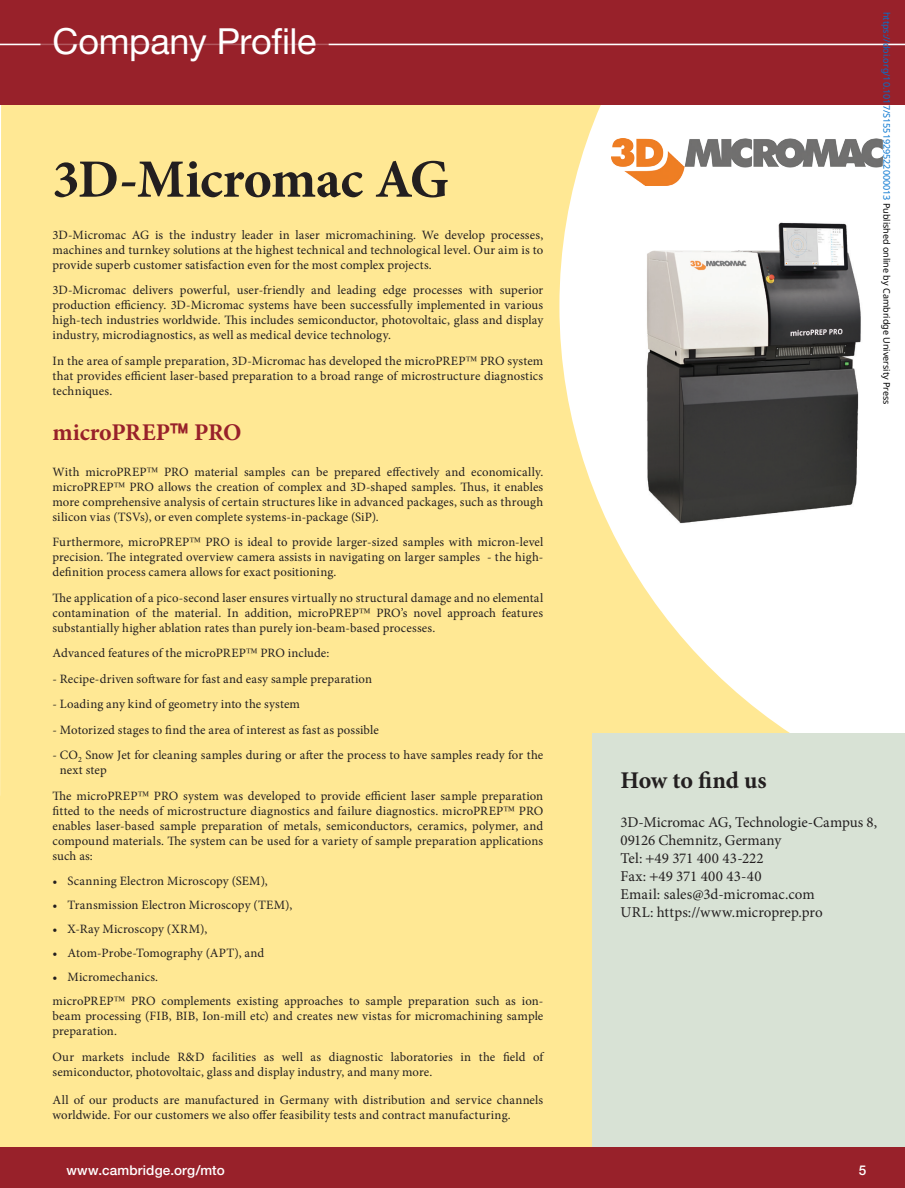
<style>
.page{position:relative;width:905px;height:1188px;background:#fff}
.page>*{position:absolute;margin:0;border:0;box-sizing:border-box;transform-origin:0 0}
.t1{font:700 54px "Minion Pro";letter-spacing:-.015em;color:#231f20}
.t2{font:36px "Helvetica Neue LT Std";letter-spacing:-.01em;color:#fff}
.t3{font:700 24px "Minion Pro";letter-spacing:-.01em;color:#98212a}
.t4{font:700 24px "Minion Pro";letter-spacing:-.015em;color:#231f20}
.t5{font:15px/18px "Minion Pro";color:#231f20}
.t6{font:500 13.5px "Helvetica Neue LT Std";letter-spacing:.015em;color:#fff}
.t7{font:12.75px/15px "Minion Pro";letter-spacing:.01em;color:#231f20;text-align:justify}
.t8{font:9px "Noto Sans";color:#0172cf}
.s1{color:#000}
</style>
<div class="page">
<div style="left:0;top:62px;width:904px;height:1126px;background:#ffe894"></div>
<div style="left:0;top:1148px;width:904px;height:40px;background:#98212a"></div>
<svg style="left:0;top:105px;width:1px;height:690px"></svg>
<svg style="left:559px;top:105px;width:345px;height:629px;fill:#fff"></svg>
<div style="left:0;top:0;width:904px;height:105px;background:#98212a"></div>
<hr style="left:0;top:44px;width:904px;height:1px;background:#fff">
<div style="left:592px;top:734px;width:312px;height:414px;background:#d8e2d5"></div>
<img style="left:611px;top:138px;width:271px;height:48px">
<img style="left:617px;top:210px;width:265px;height:320px">
<h2 class="t2" style="left:52px;top:20px;width:265px">Company Profile</h2>
<h1 class="t1" style="left:52px;top:141px;width:398px">3D-Micromac AG</h1>
<p class="t7" style="left:52px;top:227px;width:492px">3D-Micromac AG is the industry leader in laser micromachining. We develop processes, machines and turnkey solutions at the highest technical and technological level. Our aim is to provide superb customer satisfaction even for the most complex projects.</p>
<p class="t7" style="left:52px;top:283px;width:492px">3D-Micromac delivers powerful, user-friendly and leading edge processes with superior production efficiency. 3D-Micromac systems have been successfully implemented in various high-tech industries worldwide. This includes semiconductor, photovoltaic, glass and display industry, microdiagnostics, as well as medical device technology.</p>
<p class="t7" style="left:52px;top:353px;width:492px">In the area of sample preparation, 3D-Micromac has developed the microPREP PRO system that provides efficient laser-based preparation to a broad range of microstructure diagnostics techniques.</p>
<h3 class="t3" style="left:52px;top:415px;width:191px">microPREP PRO</h3>
<p class="t7" style="left:52px;top:464px;width:96px">With microPREP</p>
<p class="t7" style="left:52px;top:464px;width:492px;text-indent:112px">PRO material samples can be prepared effectively and economically. microPREP PRO allows the creation of complex and 3D-shaped samples. Thus, it enables more comprehensive analysis of certain structures like in advanced packages, such as through silicon vias (TSVs), or even complete systems-in-package (SiP).</p>
<p class="t7" style="left:52px;top:535px;width:138px">Furthermore, microPREP</p>
<p class="t7" style="left:52px;top:535px;width:492px;text-indent:153px">PRO is ideal to provide larger-sized samples with micron-level precision. The integrated overview camera assists in navigating on larger samples - the high&shy;definition process camera allows for exact positioning.</p>
<p class="t7" style="left:52px;top:590px;width:492px">The application of a pico-second laser ensures virtually no structural damage and no elemental contamination of the material. In addition, microPREP</p>
<p class="t7" style="left:52px;top:605px;width:492px;text-indent:324px">PRO’s novel approach features substantially higher ablation rates than purely ion-beam-based processes.</p>
<p class="t7" style="left:52px;top:646px;width:278px">Advanced features of the microPREP PRO include:</p>
<p class="t7" style="left:52px;top:671px;width:321px">- Recipe-driven software for fast and easy sample preparation</p>
<p class="t7" style="left:52px;top:697px;width:249px">- Loading any kind of geometry into the system</p>
<p class="t7" style="left:52px;top:722px;width:328px">- Motorized stages to find the area of interest as fast as possible</p>
<p class="t7" style="left:60px;top:748px;width:485px;text-indent:-7px">- CO<sub>2</sub> Snow Jet for cleaning samples during or after the process to have samples ready for the next step</p>
<p class="t7" style="left:53px;top:788px;width:87px">The microPREP</p>
<p class="t7" style="left:53px;top:788px;width:492px;text-indent:101px">PRO system was developed to provide efficient laser sample preparation fitted to the needs of microstructure diagnostics and failure diagnostics. microPREP PRO enables laser-based sample preparation of metals, semiconductors, ceramics, polymer, and compound materials. The system can be used for a variety of sample preparation applications such as:</p>
<p class="t7" style="left:53px;top:874px;width:217px">• Scanning Electron Microscopy (SEM),</p>
<p class="t7" style="left:53px;top:898px;width:241px">• Transmission Electron Microscopy (TEM),</p>
<p class="t7" style="left:53px;top:922px;width:156px">• X-Ray Microscopy (XRM),</p>
<p class="t7" style="left:53px;top:946px;width:213px">• Atom-Probe-Tomography (APT), and</p>
<p class="t7" style="left:53px;top:965px;width:107px;line-height:24px">• Micromechanics. microPREP</p>
<p class="t7" style="left:53px;top:994px;width:492px;text-indent:79px">PRO complements existing approaches to sample preparation such as ion&shy;beam processing (FIB, BIB, Ion-mill etc) and creates new vistas for micromachining sample preparation.</p>
<p class="t7" style="left:53px;top:1049px;width:492px">Our markets include R&amp;D facilities as well as diagnostic laboratories in the field of semiconductor, photovoltaic, glass and display industry, and many more.</p>
<p class="t7" style="left:53px;top:1093px;width:492px">All of our products are manufactured in Germany with distribution and service channels worldwide. For our customers we also offer feasibility tests and contract manufacturing.</p>
<p class="t8" style="left:893px;top:12px;width:394px;rotate:90deg">https://doi.org/10.1017/S1551929522000013 <span class="s1">Published online by Cambridge University Press</span></p>
<h3 class="t4" style="left:620px;top:764px;width:147px">How to find us</h3>
<p class="t5" style="left:620px;top:814px;width:258px">3D-Micromac AG, Technologie-Campus 8,<br>09126 Chemnitz, Germany<br>Tel: 49 371 400 43-222<br>Fax: 49 371 400 43-40<br>Email: sales@3d-micromac.com<br>URL: https://www.microprep.pro</p>
<p class="t6" style="left:66px;top:1162px;width:160px">www.cambridge.org/mto</p>
<p class="t6" style="left:858px;top:1162px;width:9px">5</p>
</div>
